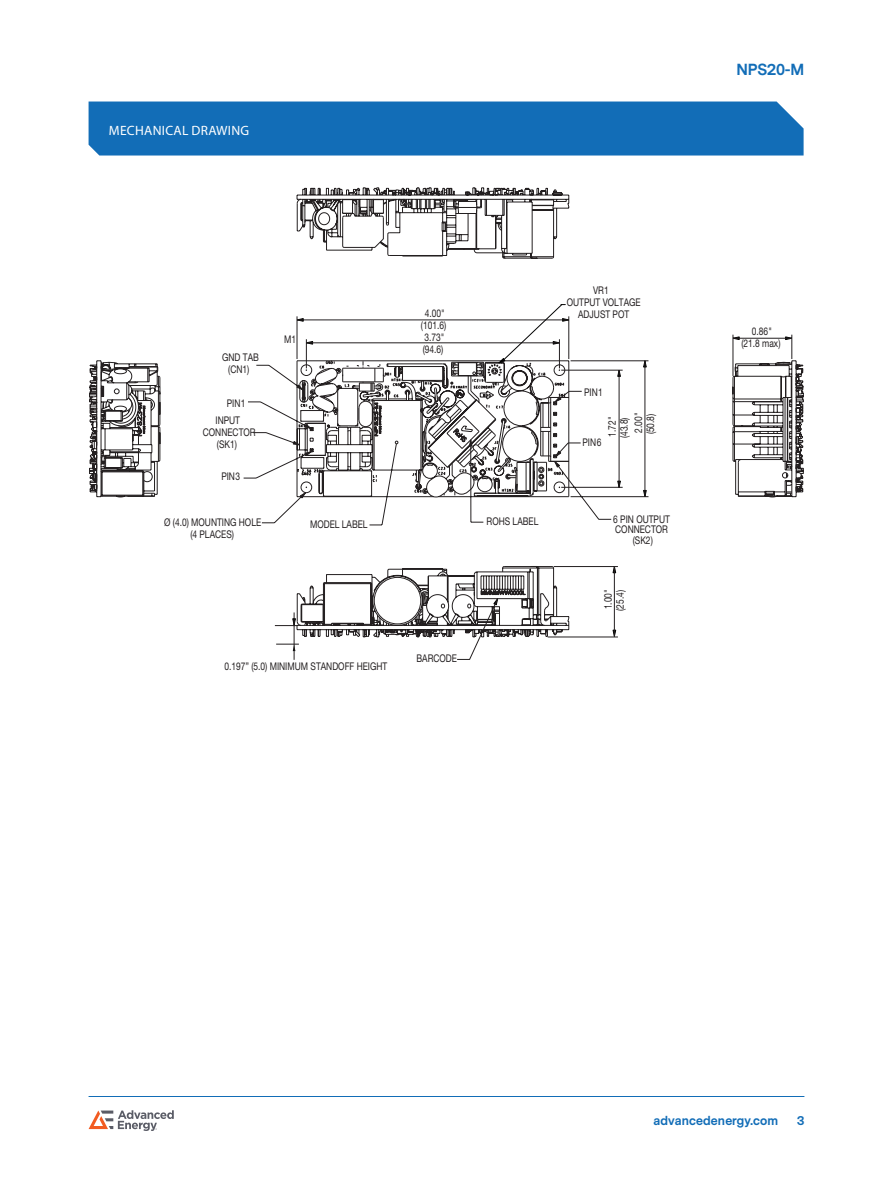
<style>
.page{position:relative;width:893px;height:1188px;background:#fff}
.page>*{position:absolute;margin:0;border:0;box-sizing:border-box;transform-origin:0 0}
.t1{font:700 15px "Messina Sans";letter-spacing:-.01em;color:#126db7}
.Heading_1{font:13.5px "Myriad Pro";letter-spacing:.02em;color:#fff}
.t2{font:700 12px "Messina Sans";letter-spacing:.01em;color:#126db7}
.t3{font:10.65px/12px "Helvetica Neue LT Std";color:#231f20;text-align:center;scale:.79 1}
</style>
<div class="page">
<hr style="left:89px;top:1096px;width:715px;height:1px;background:#126db7">
<svg style="left:89px;top:1110px;width:85px;height:21px"></svg>
<div style="left:89px;top:102px;width:715px;height:54px;background:#126db7"></div>
<svg style="left:91px;top:189px;width:711px;height:446px"></svg>
<svg style="left:497px;top:304px;width:72px;height:60px"></svg>
<svg style="left:276px;top:644px;width:23px;height:7px"></svg>
<p class="Heading_1" style="left:109px;top:122px;width:142px">MECHANICAL DRAWING</p>
<p class="t3" style="left:222px;top:351px;width:48px">GND TAB (CN1)</p>
<p class="t3" style="left:227px;top:397px;width:25px">PIN 1</p>
<p class="t3" style="left:203px;top:414px;width:68px">INPUT<br>CONNECTOR (SK1)</p>
<p class="t3" style="left:221px;top:470px;width:25px">PIN 3</p>
<p class="t3" style="left:284px;top:333px;width:17px">M1</p>
<p class="t3" style="left:421px;top:307px;width:34px">4.00" (101.6)<br>3.73" (94.6)</p>
<p class="t3" style="left:567px;top:284px;width:95px">VR1<br>OUTPUT VOLTAGE<br>ADJUST POT</p>
<p class="t3" style="left:584px;top:386px;width:25px">PIN 1</p>
<p class="t3" style="left:606px;top:437px;width:27px;rotate:-90deg">1.72"</p>
<p class="t3" style="left:632px;top:434px;width:29px;text-align:left;rotate:-90deg">2.00" (50.8)</p>
<p class="t3" style="left:618px;top:438px;width:28px;rotate:-90deg">(43.8)</p>
<p class="t3" style="left:582px;top:436px;width:25px">PIN 6</p>
<p class="t3" style="left:164px;top:516px;width:124px">Ø (4.0) MOUNTING HOLE (4 PLACES)</p>
<p class="t3" style="left:310px;top:518px;width:74px">MODEL LABEL</p>
<p class="t3" style="left:487px;top:515px;width:67px">ROHS LABEL</p>
<p class="t3" style="left:613px;top:514px;width:73px;line-height:10.4px">6 PIN OUTPUT<br>CONNECTOR (SK2)</p>
<p class="t3" style="left:224px;top:660px;width:208px">0.197” (5.0) MINIMUM STANDOFF HEIGHT</p>
<p class="t3" style="left:416px;top:652px;width:53px">BARCODE</p>
<p class="t3" style="left:602px;top:611px;width:29px;text-align:left;rotate:-90deg">1.00" (25.4)</p>
<h1 class="t1" style="left:736px;top:59px;width:69px">NPS20-M</h1>
<p class="t3" style="left:741px;top:325px;width:51px">0.86" (21.8 max)</p>
<p class="t2" style="left:653px;top:1113px;width:126px">advancedenergy.com</p>
<p class="t2" style="left:797px;top:1113px;width:9px">3</p>
</div>
